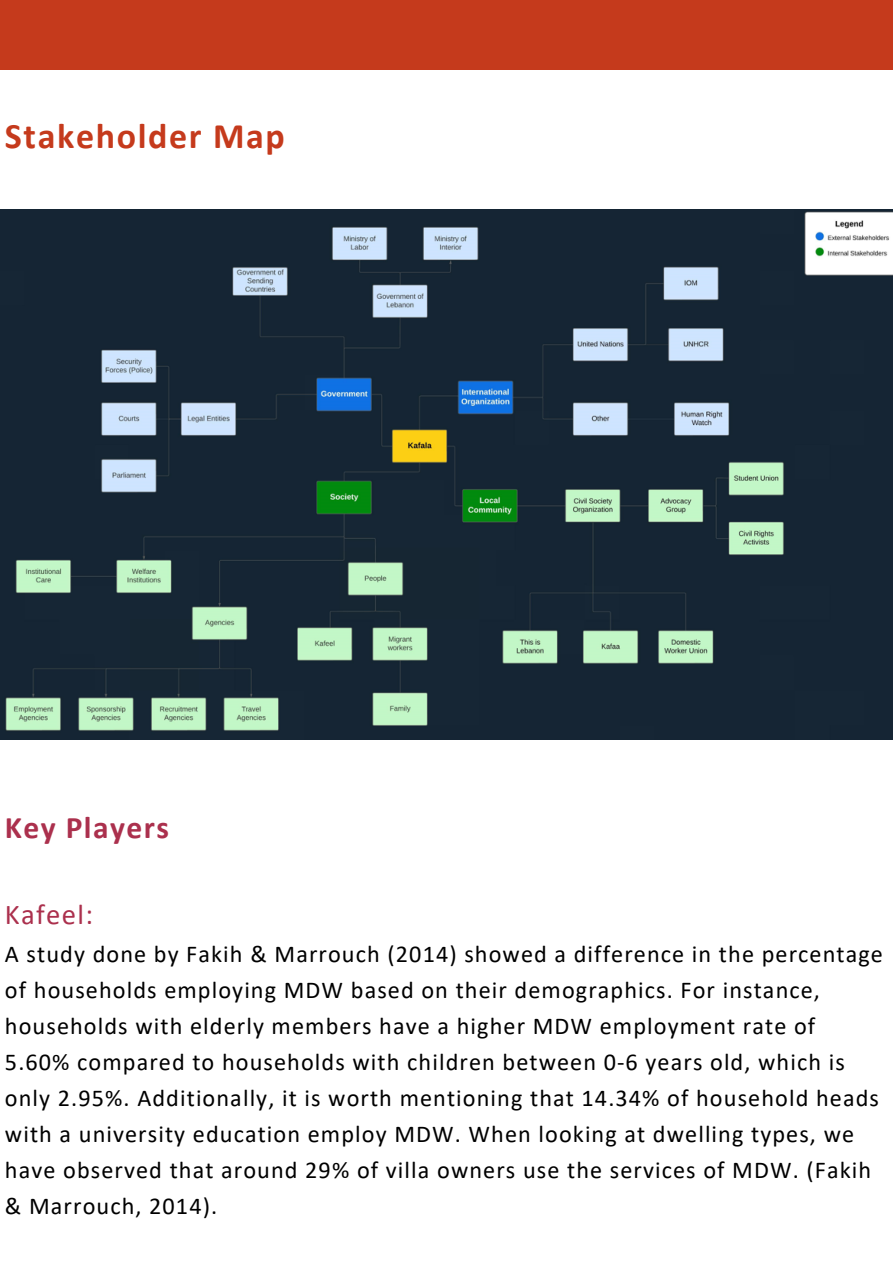
<style>
.page{position:relative;width:893px;height:1263px;background:#fff}
.page>*{position:absolute;margin:0;border:0;box-sizing:border-box;transform-origin:0 0}
.t1{font:700 36px "Calibri";letter-spacing:.045em;color:#c53a1c}
.t2{font:700 31.5px "Calibri";letter-spacing:.045em;color:#ab304d}
.t3{font:28.72px "Calibri";letter-spacing:.045em;color:#ab304d}
.t4{font:24.22px/36px "Calibri";letter-spacing:.045em;color:#000}
</style>
<div class="page">
<div style="left:0;top:0;width:893px;height:69px;background:#c53a1c"></div>
<img style="left:0;top:209px;width:893px;height:530px">
<p class="t1" style="left:5px;top:121px;width:281px">Stakeholder Map</p>
<p class="t2" style="left:5px;top:814px;width:165px">Key Players</p>
<p class="t3" style="left:5px;top:902px;width:90px">Kafeel:</p>
<p class="t4" style="left:5px;top:938px;width:879px">A study done by Fakih &amp; Marrouch (2014) showed a difference in the percentage of households employing MDW based on their demographics. For instance, households with elderly members have a higher MDW employment rate of 5.60% compared to households with children between 0-6 years old, which is only 2.95%. Additionally, it is worth mentioning that 14.34% of household heads with a university education employ MDW. When looking at dwelling types, we have observed that around 29% of villa owners use the services of MDW. (Fakih &amp; Marrouch, 2014).</p>
</div>
